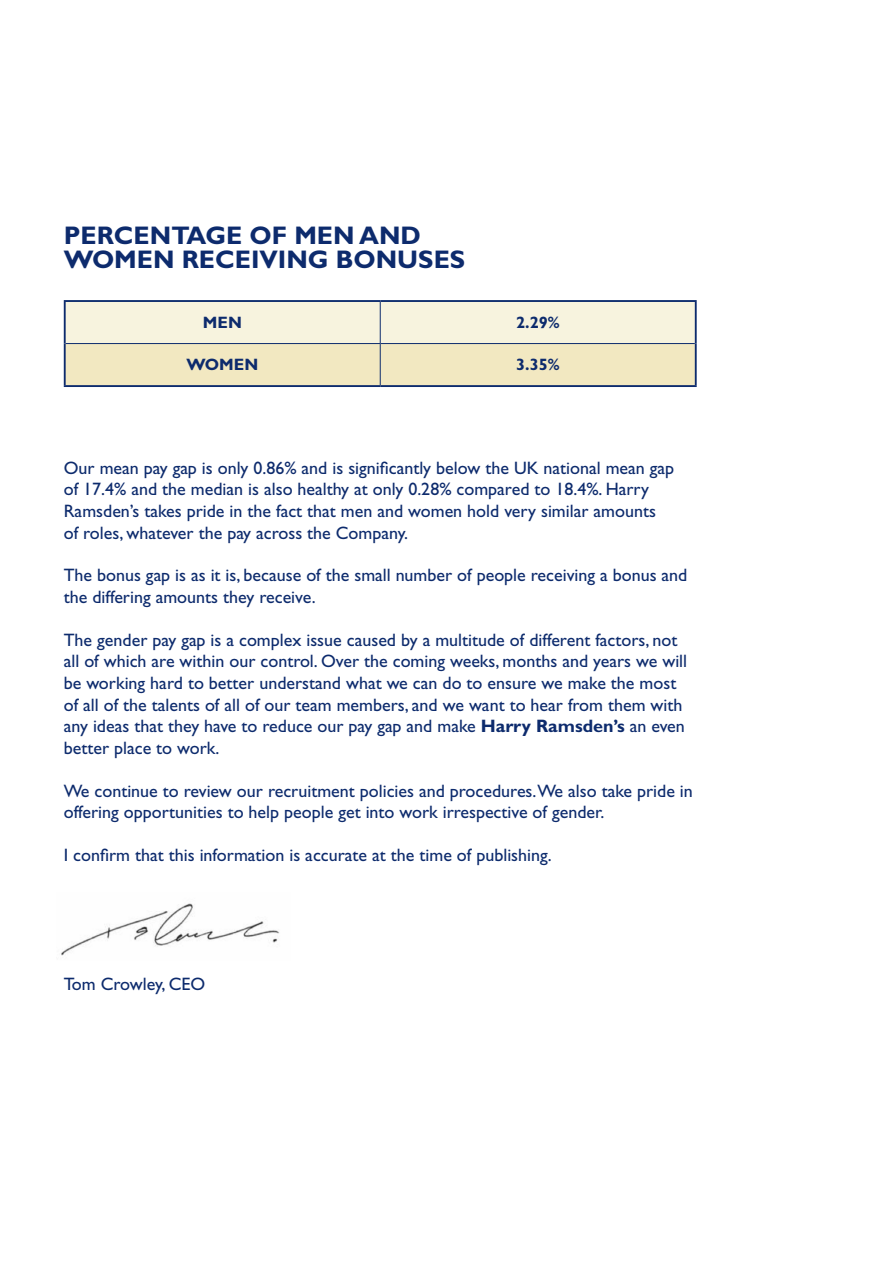
<style>
.page{position:relative;width:893px;height:1263px;background:#fff}
.page>*{position:absolute;margin:0;border:0;box-sizing:border-box;transform-origin:0 0}
.SUB_HEADING{font:700 25.5px/24px "Gill Sans Std";color:#0d2b6d}
.t1{font:18px/21.6px "Gill Sans Std";color:#0d2b6d}
.t2{font:700 16.5px "Gill Sans Std";color:#0d2b6d}
.s1{font-weight:700}
</style>
<div class="page">
<img style="left:61px;top:903px;width:218px;height:53px">
<svg style="left:66px;top:302px;width:629px;height:83px;background:#f4edcf"></svg>
<hr style="left:380px;top:302px;width:1px;height:41px;background:#0d2b6d">
<hr style="left:66px;top:343px;width:314px;height:1px;background:#0d2b6d">
<hr style="left:380px;top:343px;width:315px;height:1px;background:#0d2b6d">
<hr style="left:380px;top:344px;width:1px;height:41px;background:#0d2b6d">
<hr style="left:64px;top:300px;width:316px;height:2px;background:#0d2b6d">
<hr style="left:64px;top:302px;width:2px;height:42px;background:#0d2b6d">
<hr style="left:380px;top:300px;width:317px;height:2px;background:#0d2b6d">
<hr style="left:695px;top:302px;width:2px;height:42px;background:#0d2b6d">
<hr style="left:64px;top:344px;width:2px;height:41px;background:#0d2b6d">
<hr style="left:695px;top:344px;width:2px;height:41px;background:#0d2b6d">
<hr style="left:64px;top:385px;width:316px;height:2px;background:#0d2b6d">
<hr style="left:380px;top:385px;width:317px;height:2px;background:#0d2b6d">
<p class="SUB_HEADING" style="left:64px;top:224px;width:403px">PERCENTAGE OF MEN AND<br>WOMEN RECEIVING BONUSES</p>
<p class="t2" style="left:203px;top:313px;width:41px">MEN</p>
<p class="t2" style="left:516px;top:313px;width:45px">2.29%</p>
<p class="t2" style="left:187px;top:355px;width:73px">WOMEN</p>
<p class="t2" style="left:516px;top:355px;width:45px">3.35%</p>
<p class="t1" style="left:64px;top:457px;width:612px">Our mean pay gap is only 0.86% and is significantly below the UK national mean gap of 17.4% and the median is also healthy at only 0.28% compared to 18.4%. Harry Ramsden’s takes pride in the fact that men and women hold very similar amounts of roles, whatever the pay across the Company.</p>
<p class="t1" style="left:64px;top:565px;width:625px">The bonus gap is as it is, because of the small number of people receiving a bonus and the differing amounts they receive.</p>
<p class="t1" style="left:64px;top:629px;width:625px">The gender pay gap is a complex issue caused by a multitude of different factors, not all of which are within our control. Over the coming weeks, months and years we will be working hard to better understand what we can do to ensure we make the most of all of the talents of all of our team members, and we want to hear from them with any ideas that they have to reduce our pay gap and make <span class="s1">Harry Ramsden’s</span> an even better place to work.</p>
<p class="t1" style="left:64px;top:780px;width:631px">We continue to review our recruitment policies and procedures.We also take pride in offering opportunities to help people get into work irrespective of gender.</p>
<p class="t1" style="left:64px;top:844px;width:489px">I confirm that this information is accurate at the time of publishing.</p>
<p class="t1" style="left:64px;top:973px;width:143px">Tom Crowley, CEO</p>
</div>
